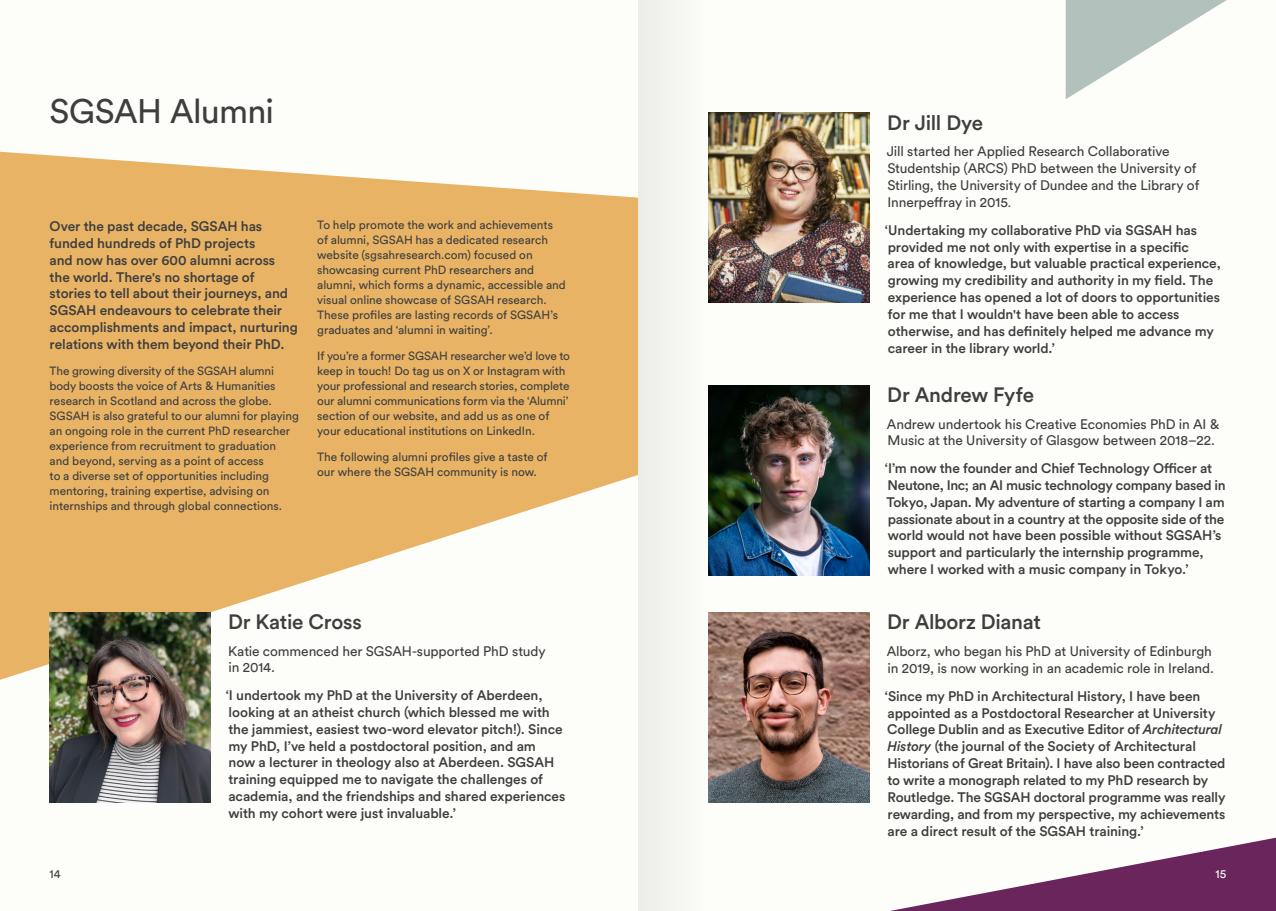
<style>
.page{position:relative;width:1276px;height:911px;background:#fdfdfa}
.page>*{position:absolute;margin:0;border:0;box-sizing:border-box;transform-origin:0 0}
.t1{font:33.75px "Circular Std";letter-spacing:-.02em;color:#3e3e3f}
.First_Paragraph{font:500 20.62px "Circular Std";letter-spacing:-.01em;color:#3e3e3f}
.First_Paragraph-2{font:500 13.75px/16.9px "Circular Std";letter-spacing:-.01em;color:#3e3e3f}
.First_Paragraph-3{font:13.75px/16.9px "Circular Std";letter-spacing:-.01em;color:#3e3e3f}
.First_Paragraph-4{font:11.88px/15px "Circular Std";letter-spacing:-.005em;color:#3e3e3f}
.t2{font:11.88px "Circular Std";color:#fff}
.s1{font-size:11.88px}
.s2{font-style:italic}
</style>
<div class="page">
<svg style="left:0;top:152px;width:638px;height:528px;fill:#e8b364"></svg>
<svg style="left:890px;top:837px;width:386px;height:74px"></svg>
<svg style="left:1065px;top:0;width:161px;height:99px"></svg>
<img style="left:50px;top:612px;width:160px;height:190px">
<img style="left:709px;top:385px;width:160px;height:190px">
<img style="left:709px;top:112px;width:160px;height:190px">
<img style="left:709px;top:612px;width:160px;height:190px">
<div style="left:638px;top:0;width:71px;height:911px;background:#f4f4f1"></div>
<p class="t1" style="left:50px;top:90px;width:226px">SGSAH Alumni</p>
<p class="First_Paragraph-2" style="left:50px;top:217px;width:250px">Over the past decade, SGSAH has funded hundreds of PhD projects<br>and now has over 600 alumni across the world. There's no shortage of stories to tell about their journeys, and SGSAH endeavours to celebrate their accomplishments and impact, nurturing relations with them beyond their PhD.</p>
<p class="First_Paragraph-4" style="left:50px;top:363px;width:251px">The growing diversity of the SGSAH alumni body boosts the voice of Arts &amp; Humanities research in Scotland and across the globe.<br>SGSAH is also grateful to our alumni for playing an ongoing role in the current PhD researcher experience from recruitment to graduation and beyond, serving as a point of access<br>to a diverse set of opportunities including mentoring, training expertise, advising on internships and through global connections.</p>
<p class="First_Paragraph-4" style="left:317px;top:217px;width:250px">To help promote the work and achievements of alumni, SGSAH has a dedicated research website (sgsahresearch.com) focused on showcasing current PhD researchers and alumni, which forms a dynamic, accessible and visual online showcase of SGSAH research.<br>These profiles are lasting records of SGSAH’s graduates and ‘alumni in waiting’.</p>
<p class="First_Paragraph-4" style="left:317px;top:348px;width:254px">If you’re a former SGSAH researcher we’d love to keep in touch! Do tag us on X or Instagram with your professional and research stories, complete our alumni communications form via the ‘Alumni’ section of our website, and add us as one of your educational institutions on LinkedIn.</p>
<p class="First_Paragraph-4" style="left:317px;top:449px;width:232px">The following alumni profiles give a taste of our where the SGSAH community is now.</p>
<p class="First_Paragraph" style="left:228px;top:609px;width:135px">Dr Katie Cross</p>
<p class="First_Paragraph-3" style="left:228px;top:642px;width:319px">Katie commenced her SGSAH-supported PhD study in 2014.</p>
<p class="First_Paragraph-2" style="left:226px;top:686px;width:341px">‘I undertook my PhD at the University of Aberdeen, looking at an atheist church (which blessed me with the jammiest, easiest two-word elevator pitch!). Since my PhD, I’ve held a postdoctoral position, and am<br>now a lecturer in theology also at Aberdeen. SGSAH training equipped me to navigate the challenges of academia, and the friendships and shared experiences with my cohort were just invaluable.’</p>
<p class="First_Paragraph" style="left:887px;top:110px;width:97px">Dr Jill Dye</p>
<p class="First_Paragraph-3" style="left:886px;top:143px;width:314px">Jill started her Applied Research Collaborative Studentship (ARCS) PhD between the University of Stirling, the University of Dundee and the Library of Innerpeffray in 2015<span class="s1">.</span></p>
<p class="First_Paragraph-2" style="left:885px;top:221px;width:337px">‘Undertaking my collaborative PhD via SGSAH has provided me not only with expertise in a specific<br>area of knowledge, but valuable practical experience, growing my credibility and authority in my field. The experience has opened a lot of doors to opportunities for me that I wouldn't have been able to access otherwise, and has definitely helped me advance my career in the library world.’</p>
<p class="First_Paragraph" style="left:887px;top:382px;width:148px">Dr Andrew Fyfe</p>
<p class="First_Paragraph-3" style="left:887px;top:415px;width:334px">Andrew undertook his Creative Economies PhD in AI &amp;<br>Music at the University of Glasgow between 2018–22.</p>
<p class="First_Paragraph-2" style="left:885px;top:459px;width:342px">‘I’m now the founder and Chief Technology Officer at Neutone, Inc; an AI music technology company based in Tokyo, Japan. My adventure of starting a company I am passionate about in a country at the opposite side of the world would not have been possible without SGSAH’s support and particularly the internship programme, where I worked with a music company in Tokyo.’</p>
<p class="First_Paragraph" style="left:887px;top:609px;width:155px">Dr Alborz Dianat</p>
<p class="First_Paragraph-3" style="left:886px;top:643px;width:329px">Alborz, who began his PhD at University of Edinburgh in 2019, is now working in an academic role in Ireland.</p>
<p class="First_Paragraph-2" style="left:885px;top:687px;width:342px">‘Since my PhD in Architectural History, I have been appointed as a Postdoctoral Researcher at University College Dublin and as Executive Editor of <span class="s2">Architectural History</span> (the journal of the Society of Architectural Historians of Great Britain). I have also been contracted to write a monograph related to my PhD research by Routledge. The SGSAH doctoral programme was really rewarding, and from my perspective, my achievements are a direct result of the SGSAH training.’</p>
<p class="First_Paragraph-4" style="left:50px;top:866px;width:13px">14</p>
<p class="t2" style="left:1215px;top:866px;width:12px">15</p>
</div>
